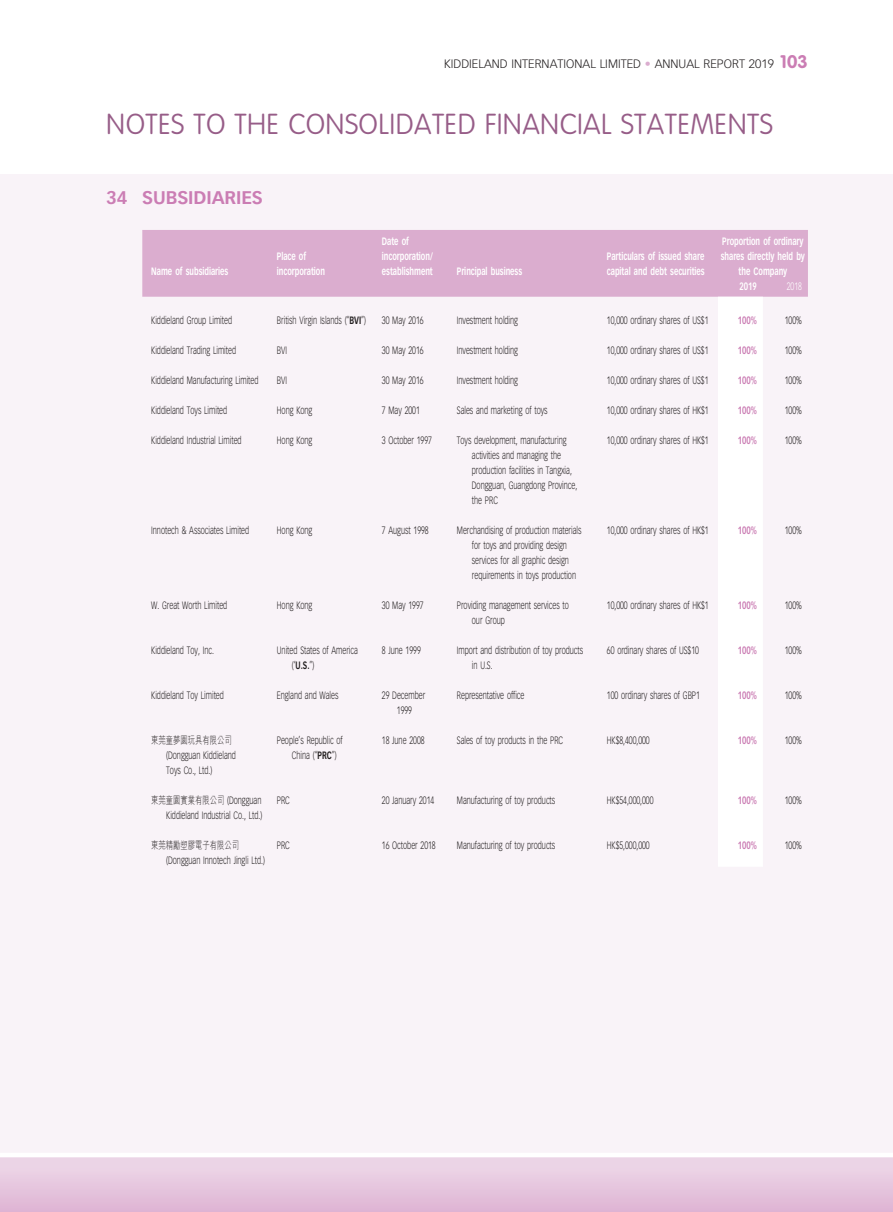
<style>
.page{position:relative;width:893px;height:1212px;background:#fff}
.page>*{position:absolute;margin:0;border:0;box-sizing:border-box;transform-origin:0 0}
.t1{font:100 28.5px "VAG Rounded Std";letter-spacing:.015em;color:#975d88}
._03_H1{font:700 18px "Vectora LT Std";letter-spacing:-.005em;color:#cb7db4}
.t2{font:300 12px "Vectora LT Std";letter-spacing:.005em;color:#231f20}
._29_Table_Stub__Note{font:300 10.5px/15px "Vectora LT Std";letter-spacing:-.005em;color:#231f20;scale:.7 1}
._29_Table_Stub__Note-2{font:700 10.5px/15px "Vectora LT Std";letter-spacing:-.005em;color:#fff;scale:.7 1}
._12___P2{font:700 10.5px/15px "Vectora LT Std";letter-spacing:-.005em;color:#fff;text-align:center;scale:.7 1}
._12___P2-2{font:700 10.5px "Vectora LT Std";letter-spacing:-.005em;color:#cb7db4;scale:.7 1}
._12___P2-3{font:300 10.5px "Vectora LT Std";letter-spacing:-.005em;color:#231f20;scale:.7 1}
._12___P2-4{font:300 10.5px "Vectora LT Std";color:#fff;scale:.7 1}
.s1{color:#dbadcf}
.s2{font-family:"VAG Rounded Std";font-weight:700;font-size:18px;color:#cb7db4}
.s3{font-weight:700}
.s4{font-family:"M Hei HK"}
</style>
<div class="page">
<div style="left:0;top:174px;width:893px;height:978px;background:#f9f3f8"></div>
<svg style="left:0;top:1157px;width:893px;height:55px;background:#e6c7de"></svg>
<div style="left:142px;top:230px;width:666px;height:67px;background:#dbadcf"></div>
<div style="left:718px;top:297px;width:45px;height:569px;background:#fff"></div>
<p class="t2" style="left:444px;top:56px;width:365px">KIDDIELAND INTERNATIONAL LIMITED <span class="s1">•</span> ANNUAL REPORT 2019 <span class="s2">103</span></p>
<h1 class="t1" style="left:106px;top:107px;width:668px">NOTES TO THE CONSOLIDATED FINANCIAL STATEMENTS</h1>
<p class="_03_H1" style="left:106px;top:187px;width:158px">34 SUBSIDIARIES</p>
<p class="_29_Table_Stub__Note-2" style="left:151px;top:264px;width:112px">Name of subsidiaries</p>
<p class="_29_Table_Stub__Note-2" style="left:277px;top:249px;width:70px">Place of incorporation</p>
<p class="_29_Table_Stub__Note-2" style="left:382px;top:234px;width:74px">Date of incorporation/ establishment</p>
<p class="_29_Table_Stub__Note-2" style="left:457px;top:264px;width:95px">Principal business</p>
<p class="_29_Table_Stub__Note-2" style="left:607px;top:249px;width:141px">Particulars of issued share capital and debt securities</p>
<p class="_12___P2" style="left:721px;top:234px;width:122px">Proportion of ordinary shares directly held by the Company</p>
<p class="_12___P2" style="left:740px;top:279px;width:26px">2019</p>
<p class="_12___P2-4" style="left:787px;top:280px;width:23px">2018</p>
<p class="_29_Table_Stub__Note" style="left:151px;top:313px;width:117px">Kiddieland Group Limited</p>
<p class="_29_Table_Stub__Note" style="left:277px;top:313px;width:129px">British Virgin Islands (“<span class="s3">BVI</span>”)</p>
<p class="_29_Table_Stub__Note" style="left:382px;top:313px;width:61px">30 May 2016</p>
<p class="_29_Table_Stub__Note" style="left:457px;top:313px;width:89px">Investment holding</p>
<p class="_29_Table_Stub__Note" style="left:607px;top:313px;width:147px">10,000 ordinary shares of US$1</p>
<p class="_12___P2-2" style="left:738px;top:314px;width:29px">100%</p>
<p class="_12___P2-3" style="left:785px;top:314px;width:26px">100%</p>
<p class="_29_Table_Stub__Note" style="left:151px;top:343px;width:123px">Kiddieland Trading Limited</p>
<p class="_29_Table_Stub__Note" style="left:277px;top:343px;width:16px">BVI</p>
<p class="_29_Table_Stub__Note" style="left:382px;top:343px;width:61px">30 May 2016</p>
<p class="_29_Table_Stub__Note" style="left:457px;top:343px;width:89px">Investment holding</p>
<p class="_29_Table_Stub__Note" style="left:607px;top:343px;width:147px">10,000 ordinary shares of US$1</p>
<p class="_12___P2-2" style="left:738px;top:344px;width:29px">100%</p>
<p class="_12___P2-3" style="left:785px;top:344px;width:26px">100%</p>
<p class="_29_Table_Stub__Note" style="left:151px;top:373px;width:155px">Kiddieland Manufacturing Limited</p>
<p class="_29_Table_Stub__Note" style="left:277px;top:373px;width:16px">BVI</p>
<p class="_29_Table_Stub__Note" style="left:382px;top:373px;width:61px">30 May 2016</p>
<p class="_29_Table_Stub__Note" style="left:457px;top:373px;width:89px">Investment holding</p>
<p class="_29_Table_Stub__Note" style="left:607px;top:373px;width:147px">10,000 ordinary shares of US$1</p>
<p class="_12___P2-2" style="left:738px;top:374px;width:29px">100%</p>
<p class="_12___P2-3" style="left:785px;top:374px;width:26px">100%</p>
<p class="_29_Table_Stub__Note" style="left:151px;top:403px;width:110px">Kiddieland Toys Limited</p>
<p class="_29_Table_Stub__Note" style="left:277px;top:403px;width:52px">Hong Kong</p>
<p class="_29_Table_Stub__Note" style="left:382px;top:403px;width:56px">7 May 2001</p>
<p class="_29_Table_Stub__Note" style="left:457px;top:403px;width:131px">Sales and marketing of toys</p>
<p class="_29_Table_Stub__Note" style="left:607px;top:403px;width:147px">10,000 ordinary shares of HK$1</p>
<p class="_12___P2-2" style="left:738px;top:404px;width:29px">100%</p>
<p class="_12___P2-3" style="left:785px;top:404px;width:26px">100%</p>
<p class="_29_Table_Stub__Note" style="left:151px;top:433px;width:131px">Kiddieland Industrial Limited</p>
<p class="_29_Table_Stub__Note" style="left:277px;top:433px;width:52px">Hong Kong</p>
<p class="_29_Table_Stub__Note" style="left:382px;top:433px;width:73px">3 October 1997</p>
<p class="_29_Table_Stub__Note" style="left:472px;top:433px;width:152px;text-indent:-15px">Toys development, manufacturing activities and managing the production facilities in Tangxia,<br>Dongguan, Guangdong Province, the PRC</p>
<p class="_29_Table_Stub__Note" style="left:607px;top:433px;width:147px">10,000 ordinary shares of HK$1</p>
<p class="_12___P2-2" style="left:738px;top:434px;width:29px">100%</p>
<p class="_12___P2-3" style="left:785px;top:434px;width:26px">100%</p>
<p class="_29_Table_Stub__Note" style="left:151px;top:523px;width:141px">Innotech &amp; Associates Limited</p>
<p class="_29_Table_Stub__Note" style="left:277px;top:523px;width:52px">Hong Kong</p>
<p class="_29_Table_Stub__Note" style="left:382px;top:523px;width:68px">7 August 1998</p>
<p class="_29_Table_Stub__Note" style="left:472px;top:523px;width:158px;text-indent:-15px">Merchandising of production materials for toys and providing design services for all graphic design requirements in toys production</p>
<p class="_29_Table_Stub__Note" style="left:607px;top:523px;width:147px">10,000 ordinary shares of HK$1</p>
<p class="_12___P2-2" style="left:738px;top:524px;width:29px">100%</p>
<p class="_12___P2-3" style="left:785px;top:524px;width:26px">100%</p>
<p class="_29_Table_Stub__Note" style="left:151px;top:598px;width:110px">W. Great Worth Limited</p>
<p class="_29_Table_Stub__Note" style="left:277px;top:598px;width:52px">Hong Kong</p>
<p class="_29_Table_Stub__Note" style="left:382px;top:598px;width:61px">30 May 1997</p>
<p class="_29_Table_Stub__Note" style="left:472px;top:598px;width:140px;text-indent:-15px">Providing management services to our Group</p>
<p class="_29_Table_Stub__Note" style="left:607px;top:598px;width:147px">10,000 ordinary shares of HK$1</p>
<p class="_12___P2-2" style="left:738px;top:599px;width:29px">100%</p>
<p class="_12___P2-3" style="left:785px;top:599px;width:26px">100%</p>
<p class="_29_Table_Stub__Note" style="left:151px;top:643px;width:91px">Kiddieland Toy, Inc.</p>
<p class="_29_Table_Stub__Note" style="left:292px;top:643px;width:96px;text-indent:-15px">United States of America (‘<span class="s3">U.S.</span>”)</p>
<p class="_29_Table_Stub__Note" style="left:382px;top:643px;width:57px">8 June 1999</p>
<p class="_29_Table_Stub__Note" style="left:472px;top:643px;width:161px;text-indent:-15px">Import and distribution of toy products in U.S.</p>
<p class="_29_Table_Stub__Note" style="left:607px;top:643px;width:133px">60 ordinary shares of US$10</p>
<p class="_12___P2-2" style="left:738px;top:644px;width:29px">100%</p>
<p class="_12___P2-3" style="left:785px;top:644px;width:26px">100%</p>
<p class="_29_Table_Stub__Note" style="left:151px;top:688px;width:105px">Kiddieland Toy Limited</p>
<p class="_29_Table_Stub__Note" style="left:277px;top:688px;width:90px">England and Wales</p>
<p class="_29_Table_Stub__Note" style="left:382px;top:688px;width:63px;text-align:center">29 December<br>1999</p>
<p class="_29_Table_Stub__Note" style="left:457px;top:688px;width:98px">Representative office</p>
<p class="_29_Table_Stub__Note" style="left:607px;top:688px;width:134px">100 ordinary shares of GBP1</p>
<p class="_12___P2-2" style="left:738px;top:689px;width:29px">100%</p>
<p class="_12___P2-3" style="left:785px;top:689px;width:26px">100%</p>
<p class="_29_Table_Stub__Note" style="left:166px;top:733px;width:101px;text-indent:-15px"><span class="s4">東莞童夢園玩具有限公司</span>(Dongguan Kiddieland<br>Toys Co., Ltd.)</p>
<p class="_29_Table_Stub__Note" style="left:292px;top:733px;width:74px;text-indent:-15px">People’s Republic of<br>China (“<span class="s3">PRC</span>”)</p>
<p class="_29_Table_Stub__Note" style="left:382px;top:733px;width:62px">18 June 2008</p>
<p class="_29_Table_Stub__Note" style="left:457px;top:733px;width:153px">Sales of toy products in the PRC</p>
<p class="_29_Table_Stub__Note" style="left:607px;top:733px;width:63px">HK$8,400,000</p>
<p class="_12___P2-2" style="left:738px;top:734px;width:29px">100%</p>
<p class="_12___P2-3" style="left:785px;top:734px;width:26px">100%</p>
<p class="_29_Table_Stub__Note" style="left:151px;top:793px;width:160px;text-align:right"><span class="s4">東莞童園實業有限公司</span> (Dongguan<br>Kiddieland Industrial Co., Ltd.)</p>
<p class="_29_Table_Stub__Note" style="left:277px;top:793px;width:20px">PRC</p>
<p class="_29_Table_Stub__Note" style="left:382px;top:793px;width:76px">20 January 2014</p>
<p class="_29_Table_Stub__Note" style="left:457px;top:793px;width:142px">Manufacturing of toy products</p>
<p class="_29_Table_Stub__Note" style="left:607px;top:793px;width:68px">HK$54,000,000</p>
<p class="_12___P2-2" style="left:738px;top:794px;width:29px">100%</p>
<p class="_12___P2-3" style="left:785px;top:794px;width:26px">100%</p>
<p class="_29_Table_Stub__Note" style="left:166px;top:838px;width:142px;text-indent:-15px"><span class="s4">東莞精勵塑膠電子有限公司</span>(Dongguan Innotech Jingli Ltd.)</p>
<p class="_29_Table_Stub__Note" style="left:277px;top:838px;width:20px">PRC</p>
<p class="_29_Table_Stub__Note" style="left:382px;top:838px;width:78px">16 October 2018</p>
<p class="_29_Table_Stub__Note" style="left:457px;top:838px;width:142px">Manufacturing of toy products</p>
<p class="_29_Table_Stub__Note" style="left:607px;top:838px;width:63px">HK$5,000,000</p>
<p class="_12___P2-2" style="left:738px;top:839px;width:29px">100%</p>
<p class="_12___P2-3" style="left:785px;top:839px;width:26px">100%</p>
</div>
